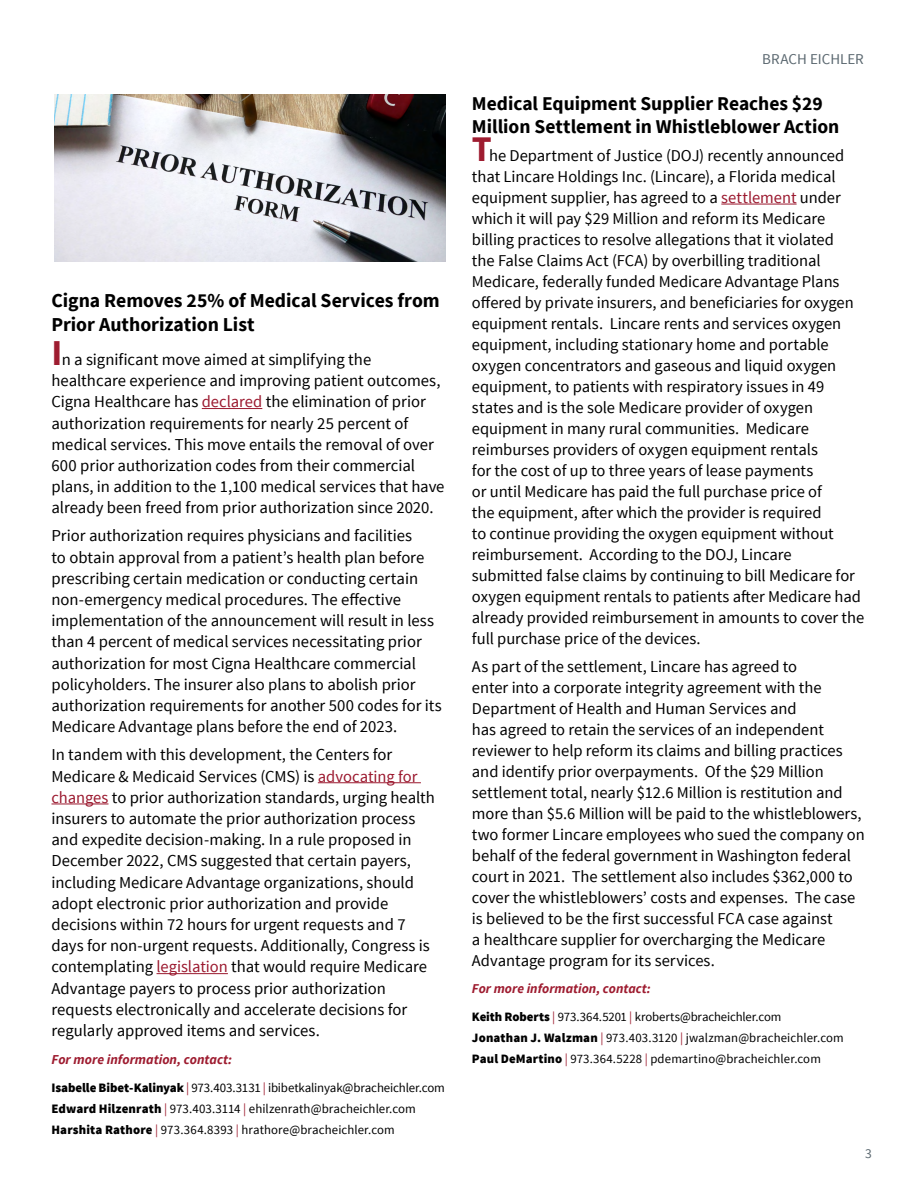
<style>
.page{position:relative;width:918px;height:1188px;background:#fff}
.page>*{position:absolute;margin:0;border:0;box-sizing:border-box;transform-origin:0 0}
.t1{font:700 19.65px/23.7px "Source Sans Pro";color:#000}
.t2{font:700 19.5px/23.4px "Source Sans Pro";color:#000}
.t3{font:16.65px/21.1px "Source Sans Pro";color:#000}
.t4{font:16.5px/21px "Source Sans Pro";letter-spacing:-.005em;color:#000}
.t5{font:15px "Source Sans Pro";color:#5b6870}
.t6{font:italic 700 13.65px "Source Sans Pro";color:#9e1c30}
.t7{font:italic 700 13.5px "Source Sans Pro";color:#9e1c30}
.t8{font:13.5px "Source Sans Pro";color:#5b6870}
.t9{font:12.9px/21.1px "Source Sans Pro";letter-spacing:-.005em;color:#000}
.t10{font:12.75px/21px "Source Sans Pro";letter-spacing:.01em;color:#000}
.s1{font-weight:700;font-size:36.3px;color:#9e1c30}
.s2{font-size:16.5px;color:#9b192f}
.s3{font-weight:900}
.s4{color:#9e1c30}
.s5{font-weight:700;font-size:36px;color:#9e1c30}
.s6{color:#9b192f}
</style>
<div class="page">
<hr style="left:202px;top:408px;width:60px;height:1px;background:#9b192f">
<hr style="left:318px;top:782px;width:103px;height:1px;background:#9b192f">
<hr style="left:51px;top:804px;width:58px;height:1px;background:#9b192f">
<hr style="left:157px;top:973px;width:71px;height:1px;background:#9b192f">
<hr style="left:721px;top:204px;width:76px;height:1px;background:#9b192f">
<img style="left:54px;top:94px;width:392px;height:167px">
<p class="t1" style="left:51px;top:289px;width:390px">Cigna Removes 25% of Medical Services from<br>Prior Authorization List</p>
<p class="t3" style="left:51px;top:349px;width:395px"><span class="s1">I</span>n a significant move aimed at simplifying the healthcare experience and improving patient outcomes, Cigna Healthcare has <span class="s2">declared</span> the elimination of prior authorization requirements for nearly 25 percent of medical services. This move entails the removal of over 600 prior authorization codes from their commercial plans, in addition to the 1,100 medical services that have already been freed from prior authorization since 2020.</p>
<p class="t3" style="left:51px;top:526px;width:392px">Prior authorization requires physicians and facilities<br>to obtain approval from a patient’s health plan before prescribing certain medication or conducting certain non-emergency medical procedures. The effective implementation of the announcement will result in less than 4 percent of medical services necessitating prior authorization for most Cigna Healthcare commercial policyholders. The insurer also plans to abolish prior authorization requirements for another 500 codes for its Medicare Advantage plans before the end of 2023.</p>
<p class="t3" style="left:51px;top:745px;width:385px">In tandem with this development, the Centers for Medicare &amp; Medicaid Services (CMS) is <span class="s2">advocating for changes</span> to prior authorization standards, urging health insurers to automate the prior authorization process and expedite decision-making. In a rule proposed in December 2022, CMS suggested that certain payers, including Medicare Advantage organizations, should adopt electronic prior authorization and provide decisions within 72 hours for urgent requests and 7 days for non-urgent requests. Additionally, Congress is contemplating <span class="s2">legislation</span> that would require Medicare Advantage payers to process prior authorization requests electronically and accelerate decisions for regularly approved items and services.</p>
<p class="t6" style="left:51px;top:1051px;width:182px">For more information, contact:</p>
<p class="t9" style="left:51px;top:1077px;width:395px"><span class="s3">Isabelle Bibet-Kalinyak</span> <span class="s4">|</span> 973.403.3131 <span class="s4">|</span> ibibetkalinyak@bracheichler.com<br><span class="s3">Edward Hilzenrath</span> <span class="s4">|</span> 973.403.3114 <span class="s4">|</span> ehilzenrath@bracheichler.com</p>
<p class="t10" style="left:51px;top:1120px;width:345px"><span class="s3">Harshita Rathore</span> <span class="s4">|</span> 973.364.8393 <span class="s4">|</span> hrathore@bracheichler.com</p>
<p class="t5" style="left:762px;top:49px;width:103px">BRACH EICHLER</p>
<p class="t2" style="left:472px;top:91px;width:369px">Medical Equipment Supplier Reaches $29<br>Million Settlement in Whistleblower Action</p>
<p class="t4" style="left:472px;top:145px;width:394px"><span class="s5">T</span>he Department of Justice (DOJ) recently announced that Lincare Holdings Inc. (Lincare), a Florida medical equipment supplier, has agreed to a <span class="s6">settlement</span> under which it will pay $29 Million and reform its Medicare billing practices to resolve allegations that it violated<br>the False Claims Act (FCA) by overbilling traditional Medicare, federally funded Medicare Advantage Plans offered by private insurers, and beneficiaries for oxygen equipment rentals. Lincare rents and services oxygen equipment, including stationary home and portable oxygen concentrators and gaseous and liquid oxygen equipment, to patients with respiratory issues in 49 states and is the sole Medicare provider of oxygen equipment in many rural communities. Medicare reimburses providers of oxygen equipment rentals<br>for the cost of up to three years of lease payments<br>or until Medicare has paid the full purchase price of<br>the equipment, after which the provider is required<br>to continue providing the oxygen equipment without reimbursement. According to the DOJ, Lincare submitted false claims by continuing to bill Medicare for oxygen equipment rentals to patients after Medicare had already provided reimbursement in amounts to cover the full purchase price of the devices.</p>
<p class="t4" style="left:472px;top:656px;width:394px">As part of the settlement, Lincare has agreed to<br>enter into a corporate integrity agreement with the Department of Health and Human Services and<br>has agreed to retain the services of an independent reviewer to help reform its claims and billing practices and identify prior overpayments. Of the $29 Million settlement total, nearly $12.6 Million is restitution and more than $5.6 Million will be paid to the whistleblowers, two former Lincare employees who sued the company on behalf of the federal government in Washington federal court in 2021. The settlement also includes $362,000 to cover the whistleblowers’ costs and expenses. The case is believed to be the first successful FCA case against<br>a healthcare supplier for overcharging the Medicare Advantage program for its services.</p>
<p class="t7" style="left:472px;top:980px;width:180px">For more information, contact:</p>
<p class="t10" style="left:472px;top:1007px;width:373px"><span class="s3">Keith Roberts</span> <span class="s4">|</span> 973.364.5201 <span class="s4">|</span> kroberts@bracheichler.com<br><span class="s3">Jonathan J. Walzman</span> <span class="s4">|</span> 973.403.3120 <span class="s4">|</span> jwalzman@bracheichler.com<br><span class="s3">Paul DeMartino</span> <span class="s4">|</span> 973.364.5228 <span class="s4">|</span> pdemartino@bracheichler.com</p>
<p class="t8" style="left:865px;top:1145px;width:8px">3</p>
</div>
